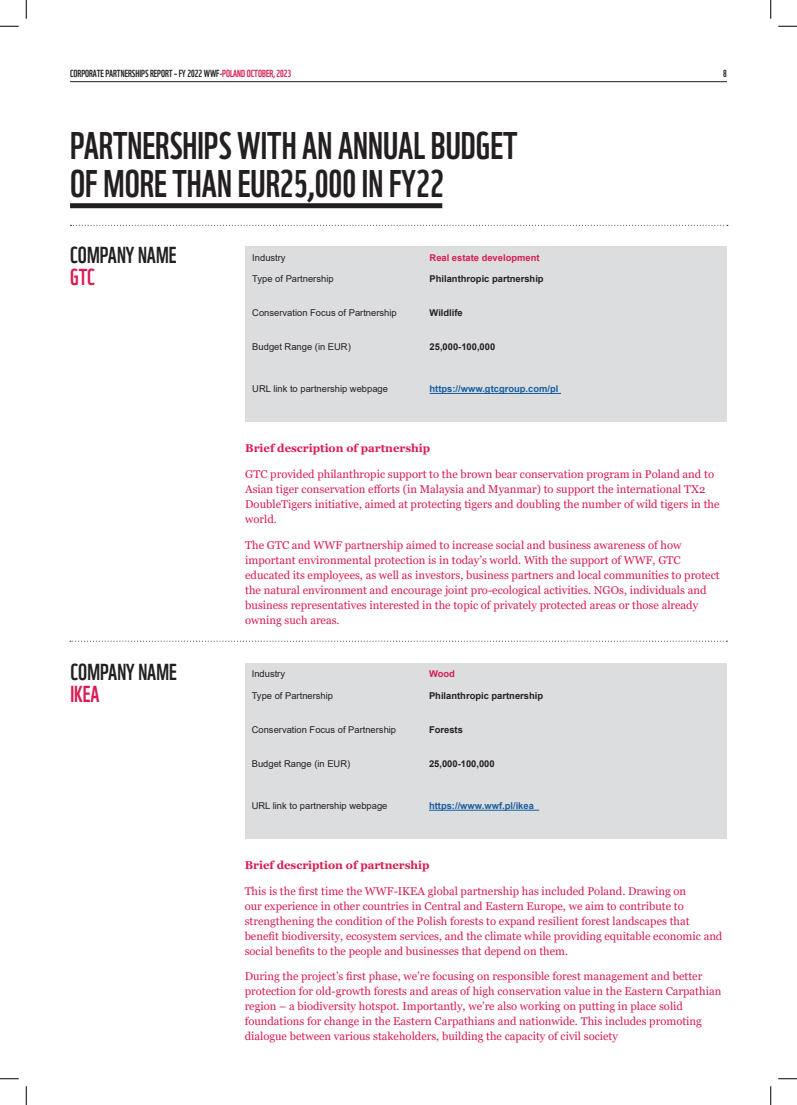
<style>
.page{position:relative;width:797px;height:1105px;background:#fff}
.page>*{position:absolute;margin:0;border:0;box-sizing:border-box;transform-origin:0 0}
.Heading_1{font:37.5px/37.5px "WWF";color:#231f20}
.Subhead{font:22.5px/22.5px "WWF";color:#231f20}
.Bodycopy{font:11.25px/15px "Georgia";color:#d91c52}
.Bodycopy-2{font:700 11.25px "Georgia";color:#d91c52}
.t1{font:10px "WWF";color:#231f20}
.Copyright_Credit{font:9.38px "Arial";color:#231f20}
.Copyright_Credit-2{font:700 9.38px "Arial";color:#231f20}
.Copyright_Credit-3{font:700 9.38px "Arial";color:#175d9e}
.Copyright_Credit-4{font:700 9.38px "Arial";color:#d91c52}
.s1{color:#d91c52}
</style>
<div class="page">
<hr style="left:70px;top:81px;width:657px;height:1px;background:#231f20">
<svg style="left:70px;top:225px;width:658px;height:1px"></svg>
<div style="left:245px;top:247px;width:482px;height:175px;background:#dcdddf"></div>
<hr style="left:429px;top:393px;width:132px;height:1px;background:#175d9e">
<div style="left:70px;top:203px;width:372px;height:5px;background:#231f20"></div>
<svg style="left:70px;top:641px;width:657px;height:1px"></svg>
<div style="left:245px;top:663px;width:481px;height:176px;background:#dcdddf"></div>
<hr style="left:429px;top:810px;width:110px;height:1px;background:#175d9e">
<svg style="left:0;top:25px;width:19px;height:2px"></svg>
<svg style="left:778px;top:25px;width:19px;height:2px"></svg>
<svg style="left:0;top:1078px;width:19px;height:1px"></svg>
<svg style="left:778px;top:1078px;width:19px;height:1px"></svg>
<svg style="left:25px;top:0;width:2px;height:19px"></svg>
<svg style="left:25px;top:1086px;width:2px;height:19px"></svg>
<svg style="left:770px;top:0;width:1px;height:19px"></svg>
<svg style="left:770px;top:1086px;width:1px;height:19px"></svg>
<p class="t1" style="left:70px;top:65px;width:223px">CORPORATE PARTNERSHIPS REPORT – FY 2022 WWF-<span class="s1">POLAND OCTOBER, 2023</span></p>
<p class="t1" style="left:723px;top:65px;width:5px">8</p>
<p class="Heading_1" style="left:70px;top:123px;width:449px">PARTNERSHIPS WITH AN ANNUAL BUDGET<br>OF MORE THAN EUR25,000 IN FY22</p>
<p class="Subhead" style="left:70px;top:241px;width:108px">COMPANY NAME<br><span class="s1">GTC</span></p>
<p class="Subhead" style="left:70px;top:658px;width:108px">COMPANY NAME<br><span class="s1">IKEA</span></p>
<p class="Copyright_Credit" style="left:252px;top:251px;width:35px">Industry</p>
<p class="Copyright_Credit-4" style="left:429px;top:251px;width:111px">Real estate development</p>
<p class="Copyright_Credit" style="left:252px;top:272px;width:83px">Type of Partnership</p>
<p class="Copyright_Credit-2" style="left:429px;top:272px;width:116px">Philanthropic partnership</p>
<p class="Copyright_Credit" style="left:252px;top:306px;width:146px">Conservation Focus of Partnership</p>
<p class="Copyright_Credit-2" style="left:429px;top:306px;width:35px">Wildlife</p>
<p class="Copyright_Credit" style="left:252px;top:340px;width:100px">Budget Range (in EUR)</p>
<p class="Copyright_Credit-2" style="left:429px;top:340px;width:67px">25,000-100,000</p>
<p class="Copyright_Credit" style="left:252px;top:383px;width:137px">URL link to partnership webpage</p>
<p class="Copyright_Credit-3" style="left:429px;top:383px;width:130px">https://www.gtcgroup.com/pl</p>
<p class="Bodycopy-2" style="left:245px;top:441px;width:186px">Brief description of partnership</p>
<p class="Bodycopy" style="left:245px;top:467px;width:476px">GTC provided philanthropic support to the brown bear conservation program in Poland and to Asian tiger conservation efforts (in Malaysia and Myanmar) to support the international TX2<br>DoubleTigers initiative, aimed at protecting tigers and doubling the number of wild tigers in the world.</p>
<p class="Bodycopy" style="left:245px;top:537px;width:476px">The GTC and WWF partnership aimed to increase social and business awareness of how important environmental protection is in today’s world. With the support of WWF, GTC educated its employees, as well as investors, business partners and local communities to protect the natural environment and encourage joint pro-ecological activities. NGOs, individuals and business representatives interested in the topic of privately protected areas or those already owning such areas.</p>
<p class="Copyright_Credit" style="left:252px;top:668px;width:35px">Industry</p>
<p class="Copyright_Credit-4" style="left:429px;top:667px;width:27px">Wood</p>
<p class="Copyright_Credit" style="left:252px;top:689px;width:83px">Type of Partnership</p>
<p class="Copyright_Credit-2" style="left:429px;top:689px;width:116px">Philanthropic partnership</p>
<p class="Copyright_Credit" style="left:252px;top:723px;width:146px">Conservation Focus of Partnership</p>
<p class="Copyright_Credit-2" style="left:429px;top:723px;width:35px">Forests</p>
<p class="Copyright_Credit" style="left:252px;top:757px;width:100px">Budget Range (in EUR)</p>
<p class="Copyright_Credit-2" style="left:429px;top:757px;width:67px">25,000-100,000</p>
<p class="Copyright_Credit" style="left:252px;top:799px;width:137px">URL link to partnership webpage</p>
<p class="Copyright_Credit-3" style="left:429px;top:799px;width:106px">https://www.wwf.pl/ikea</p>
<p class="Bodycopy-2" style="left:245px;top:858px;width:186px">Brief description of partnership</p>
<p class="Bodycopy" style="left:245px;top:883px;width:479px">This is the first time the WWF-IKEA global partnership has included Poland. Drawing on<br>our experience in other countries in Central and Eastern Europe, we aim to contribute to strengthening the condition of the Polish forests to expand resilient forest landscapes that benefit biodiversity, ecosystem services, and the climate while providing equitable economic and social benefits to the people and businesses that depend on them.</p>
<p class="Bodycopy" style="left:245px;top:969px;width:478px">During the project’s first phase, we’re focusing on responsible forest management and better protection for old-growth forests and areas of high conservation value in the Eastern Carpathian region – a biodiversity hotspot. Importantly, we’re also working on putting in place solid foundations for change in the Eastern Carpathians and nationwide. This includes promoting dialogue between various stakeholders, building the capacity of civil society</p>
</div>
